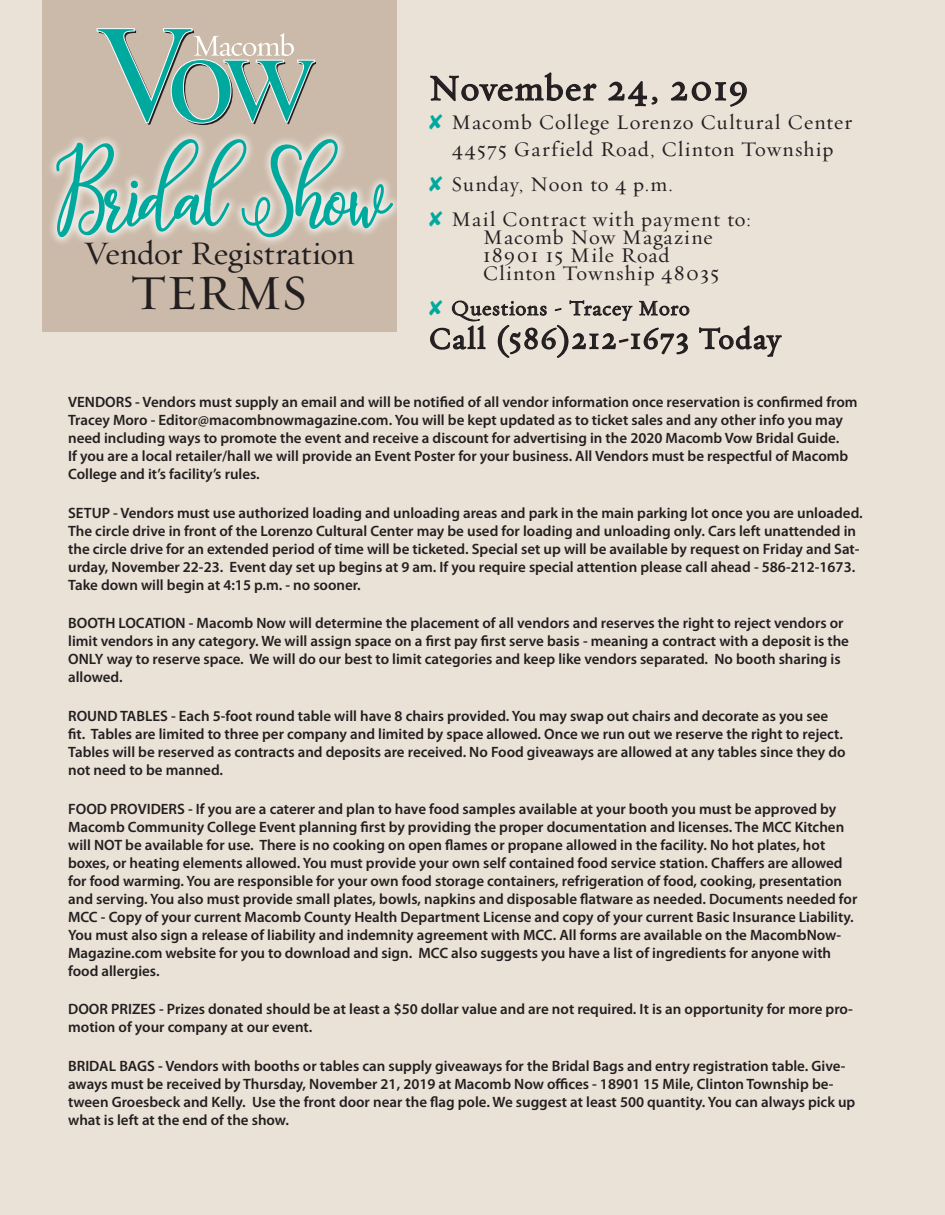
<style>
.page{position:relative;width:945px;height:1215px;background:#fff}
.page>*{position:absolute;margin:0;border:0;box-sizing:border-box;transform-origin:0 0}
.t1{font:139.65px "Times";color:#00a99d}
.t2{font:134.25px "Times";color:#00a99d}
.t3{font:113.4px "fabulous";letter-spacing:-.035em;color:#00a99d}
.t4{font:49.5px "Requiem Text HTF Roman";letter-spacing:-.005em;color:#231f20}
.t5{font:36px "Requiem Text HTF Roman";letter-spacing:.04em;color:#231f20}
.t6{font:33px "Requiem Text HTF Roman";letter-spacing:-.01em;color:#231f20}
.t7{font:30px "Requiem Text HTF Roman";letter-spacing:.05em;color:#231f20}
.t8{font:21px/18px "Requiem Text HTF Roman";letter-spacing:.045em;color:#231f20}
.t9{font:600 15px/18px "Myriad Pro";color:#231f20}
.s1{font-size:134.25px}
</style>
<div class="page">
<div style="left:1px;top:0;width:944px;height:1215px;background:#eae1d7"></div>
<div style="left:42px;top:0;width:354px;height:331px;background:#cbbaa9"></div>
<div style="left:46px;top:129px;width:357px;height:118px;background:#fff;opacity:.75"></div>
<svg style="left:96px;top:28px;width:220px;height:97px"></svg>
<svg style="left:430px;top:73px;width:167px;height:29px"></svg>
<svg style="left:608px;top:81px;width:50px;height:26px"></svg>
<svg style="left:671px;top:81px;width:76px;height:26px"></svg>
<svg style="left:699px;top:325px;width:83px;height:32px"></svg>
<svg style="left:430px;top:300px;width:260px;height:58px"></svg>
<h1 class="t1" style="left:95px;top:-56px;width:225px">V<span class="s1">w</span></h1>
<h2 class="t2" style="left:168px;top:-50px;width:69px">o</h2>
<h3 class="t3" style="left:55px;top:119px;width:337px">Bridal Show</h3>
<h3 class="t6" style="left:84px;top:233px;width:272px">Vendor Registration</h3>
<h3 class="t4" style="left:130px;top:263px;width:179px">TERMS</h3>
<h3 class="t5" style="left:429px;top:67px;width:321px">November 24, 2019</h3>
<h3 class="t8" style="left:451px;top:109px;width:403px;line-height:27.5px">Macomb College Lorenzo Cultural Center<br>44575 Garfield Road, Clinton Township</h3>
<h3 class="t8" style="left:451px;top:167px;width:301px;line-height:35px">Sunday, Noon to 4 p.m.<br>Mail Contract with payment to:</h3>
<h3 class="t8" style="left:483px;top:229px;width:238px">Macomb Now Magazine<br>18901 15 Mile Road<br>Clinton Township 48035</h3>
<h3 class="t8" style="left:451px;top:300px;width:240px">Questions - Tracey Moro</h3>
<h3 class="t7" style="left:429px;top:321px;width:353px">Call (586)212-1673 Today</h3>
<p class="t9" style="left:68px;top:393px;width:791px">VENDORS - Vendors must supply an email and will be notified of all vendor information once reservation is confirmed from Tracey Moro - Editor@macombnowmagazine.com. You will be kept updated as to ticket sales and any other info you may need including ways to promote the event and receive a discount for advertising in the 2020 Macomb Vow Bridal Guide.<br>If you are a local retailer/hall we will provide an Event Poster for your business. All Vendors must be respectful of Macomb College and it’s facility’s rules.</p>
<p class="t9" style="left:68px;top:503px;width:796px">SETUP - Vendors must use authorized loading and unloading areas and park in the main parking lot once you are unloaded.<br>The circle drive in front of the Lorenzo Cultural Center may be used for loading and unloading only. Cars left unattended in the circle drive for an extended period of time will be ticketed. Special set up will be available by request on Friday and Sat&shy;urday, November 22-23. Event day set up begins at 9 am. If you require special attention please call ahead - 586-212-1673.<br>Take down will begin at 4:15 p.m. - no sooner.</p>
<p class="t9" style="left:68px;top:614px;width:782px">BOOTH LOCATION - Macomb Now will determine the placement of all vendors and reserves the right to reject vendors or limit vendors in any category. We will assign space on a first pay first serve basis - meaning a contract with a deposit is the ONLY way to reserve space. We will do our best to limit categories and keep like vendors separated. No booth sharing is allowed.</p>
<p class="t9" style="left:68px;top:707px;width:779px">ROUND TABLES - Each 5-foot round table will have 8 chairs provided. You may swap out chairs and decorate as you see fit. Tables are limited to three per company and limited by space allowed. Once we run out we reserve the right to reject.<br>Tables will be reserved as contracts and deposits are received. No Food giveaways are allowed at any tables since they do not need to be manned.</p>
<p class="t9" style="left:68px;top:799px;width:791px">FOOD PROVIDERS - If you are a caterer and plan to have food samples available at your booth you must be approved by Macomb Community College Event planning first by providing the proper documentation and licenses. The MCC Kitchen will NOT be available for use. There is no cooking on open flames or propane allowed in the facility. No hot plates, hot boxes, or heating elements allowed. You must provide your own self contained food service station. Chaffers are allowed for food warming. You are responsible for your own food storage containers, refrigeration of food, cooking, presentation and serving. You also must provide small plates, bowls, napkins and disposable flatware as needed. Documents needed for MCC - Copy of your current Macomb County Health Department License and copy of your current Basic Insurance Liability.<br>You must also sign a release of liability and indemnity agreement with MCC. All forms are available on the MacombNow-Magazine.com website for you to download and sign. MCC also suggests you have a list of ingredients for anyone with food allergies.</p>
<p class="t9" style="left:68px;top:1000px;width:786px">DOOR PRIZES - Prizes donated should be at least a $50 dollar value and are not required. It is an opportunity for more pro&shy;motion of your company at our event.</p>
<p class="t9" style="left:68px;top:1057px;width:789px">BRIDAL BAGS - Vendors with booths or tables can supply giveaways for the Bridal Bags and entry registration table. Give&shy;aways must be received by Thursday, November 21, 2019 at Macomb Now offices - 18901 15 Mile, Clinton Township be&shy;tween Groesbeck and Kelly. Use the front door near the flag pole. We suggest at least 500 quantity. You can always pick up what is left at the end of the show.</p>
</div>
